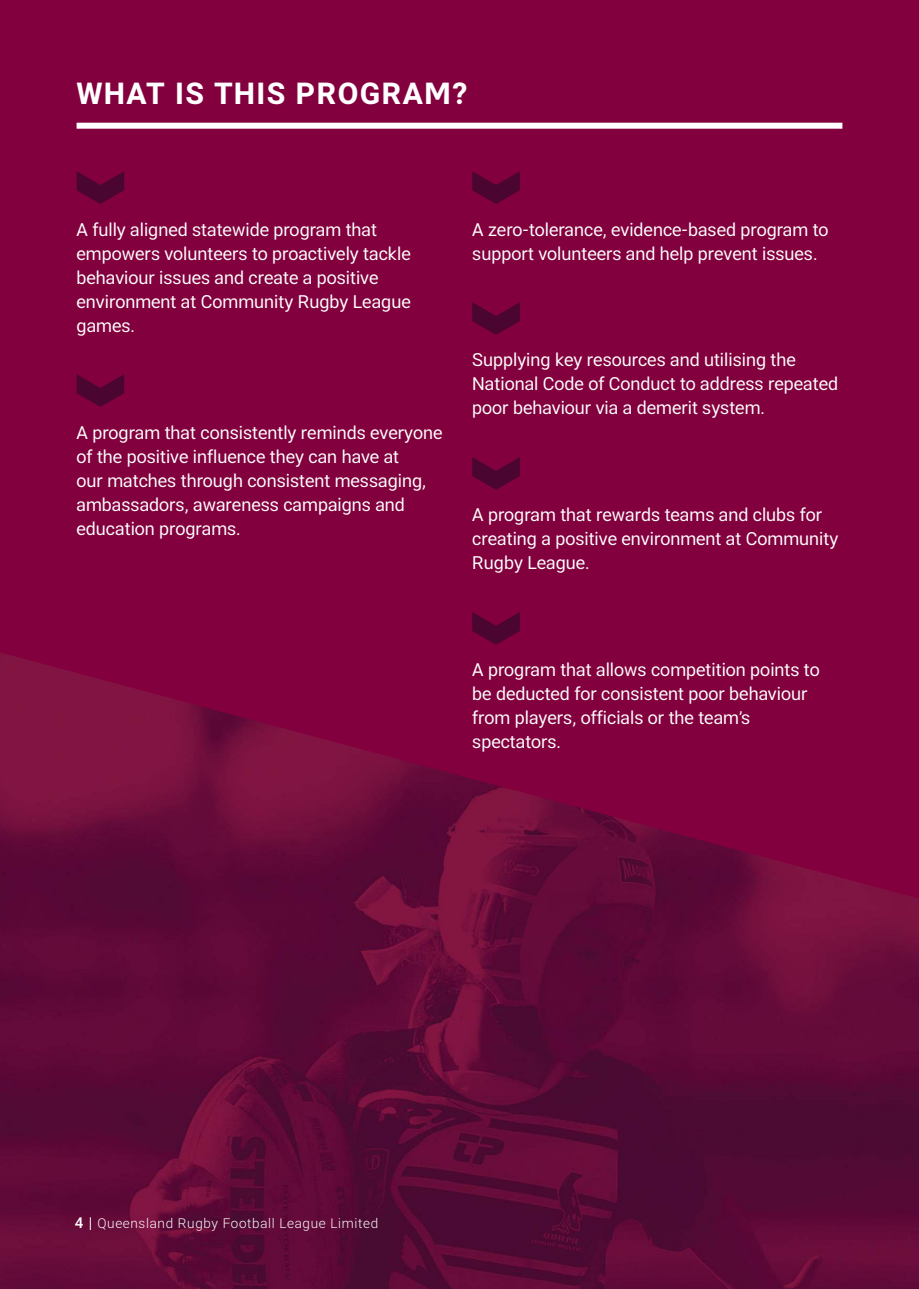
<style>
.page{position:relative;width:919px;height:1289px;background:#fff}
.page>*{position:absolute;margin:0;border:0;box-sizing:border-box;transform-origin:0 0}
.t1{font:700 14.7px "RL2";letter-spacing:.1em;color:#fff}
.t2{font:8.85px "RL2";color:#fff}
.t3{font:300 6.6px "RL2";letter-spacing:.105em;color:#fff}
.s1{font-weight:500;font-size:7.35px}
</style>
<div class="page">
<div style="left:0;top:0;width:918px;height:1288px;background:#83003e"></div>
<img style="left:0;top:653px;width:918px;height:635px">
<svg style="left:77px;top:171px;width:47px;height:33px"></svg>
<svg style="left:77px;top:374px;width:47px;height:33px"></svg>
<svg style="left:472px;top:612px;width:48px;height:32px"></svg>
<svg style="left:472px;top:171px;width:48px;height:33px"></svg>
<svg style="left:472px;top:457px;width:48px;height:33px"></svg>
<svg style="left:472px;top:302px;width:48px;height:33px"></svg>
<div style="left:77px;top:123px;width:765px;height:6px;background:#fff"></div>
<h1 class="t1" style="left:77px;top:90px;width:392px">WHAT IS THIS PROGRAM?</h1>
<p class="t2" style="left:77px;top:227px;width:302px">A fully aligned statewide program that</p>
<p class="t2" style="left:77px;top:251px;width:336px">empowers volunteers to proactively tackle</p>
<p class="t2" style="left:77px;top:275px;width:303px">behaviour issues and create a positive</p>
<p class="t2" style="left:77px;top:299px;width:335px">environment at Community Rugby League</p>
<p class="t2" style="left:77px;top:323px;width:60px">games.</p>
<p class="t2" style="left:77px;top:430px;width:367px">A program that consistently reminds everyone</p>
<p class="t2" style="left:77px;top:454px;width:324px">of the positive influence they can have at</p>
<p class="t2" style="left:77px;top:478px;width:351px">our matches through consistent messaging,</p>
<p class="t2" style="left:77px;top:502px;width:330px">ambassadors, awareness campaigns and</p>
<p class="t2" style="left:77px;top:526px;width:166px">education programs.</p>
<p class="t2" style="left:472px;top:227px;width:358px">A zero-tolerance, evidence-based program to</p>
<p class="t2" style="left:472px;top:251px;width:347px">support volunteers and help prevent issues.</p>
<p class="t2" style="left:472px;top:358px;width:325px">Supplying key resources and utilising the</p>
<p class="t2" style="left:472px;top:382px;width:367px">National Code of Conduct to address repeated</p>
<p class="t2" style="left:472px;top:406px;width:294px">poor behaviour via a demerit system.</p>
<p class="t2" style="left:472px;top:513px;width:351px">A program that rewards teams and clubs for</p>
<p class="t2" style="left:472px;top:537px;width:367px">creating a positive environment at Community</p>
<p class="t2" style="left:472px;top:561px;width:119px">Rugby League.</p>
<p class="t2" style="left:472px;top:668px;width:349px">A program that allows competition points to</p>
<p class="t2" style="left:472px;top:692px;width:337px">be deducted for consistent poor behaviour</p>
<p class="t2" style="left:472px;top:716px;width:279px">from players, officials or the team’s</p>
<p class="t2" style="left:472px;top:740px;width:90px">spectators.</p>
<p class="t3" style="left:75px;top:1221px;width:305px"><span class="s1">4 |</span> Queensland Rugby Football League Limited</p>
</div>
